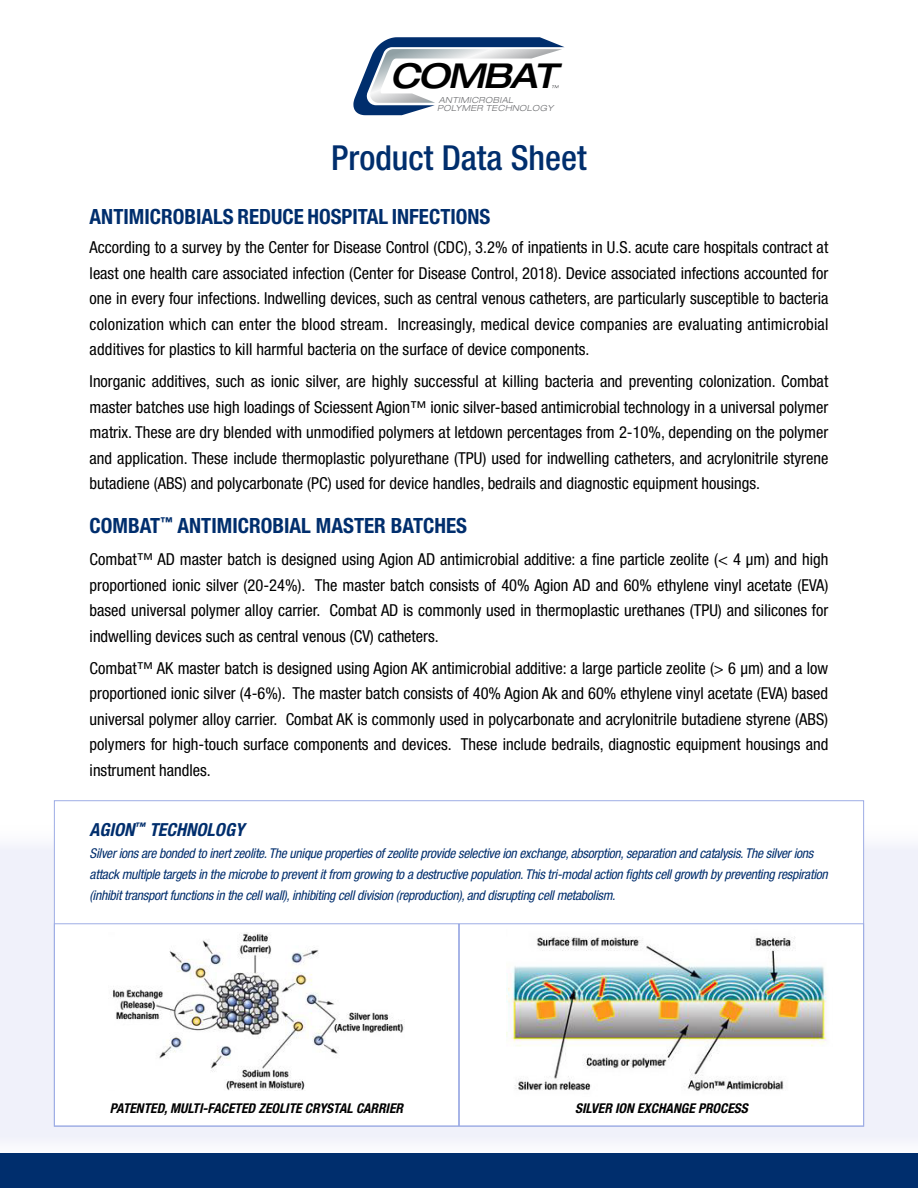
<style>
.page{position:relative;width:918px;height:1188px;background:#fff}
.page>*{position:absolute;margin:0;border:0;box-sizing:border-box;transform-origin:0 0}
.t1{font:500 condensed 34.5px "Helvetica Neue";color:#002e6d}
.t2{font:italic 500 expanded 34.35px "Helvetica Neue";letter-spacing:-.05em;color:#000}
.t3{font:700 condensed 21px "Helvetica Neue";color:#002e6d}
.t4{font:italic 700 condensed 18px "Helvetica Neue";color:#002e6d}
.t5{font:condensed 16.5px/25.5px "Helvetica Neue";color:#000;text-align:justify}
.t6{font:italic condensed 13.5px/21px "Helvetica Neue";letter-spacing:-.02em;color:#002e6d}
.t7{font:italic 700 condensed 13.5px "Helvetica Neue";color:#000}
.t8{font:italic 300 expanded 8.4px/8.7px "Helvetica Neue";letter-spacing:.05em;color:#6d6e71}
</style>
<div class="page">
<div style="left:0;top:824px;width:918px;height:340px;background:#f0f1fa"></div>
<div style="left:0;top:1154px;width:918px;height:34px;background:#002e6d"></div>
<svg style="left:353px;top:37px;width:212px;height:78px"></svg>
<div style="left:54px;top:800px;width:810px;height:326px;background:#fff;border:1px solid #9eade5"></div>
<img style="left:113px;top:933px;width:291px;height:158px">
<div style="left:54px;top:923px;width:405px;height:203px;border:1px solid #9eade5"></div>
<img style="left:506px;top:936px;width:321px;height:155px">
<div style="left:459px;top:923px;width:405px;height:203px;border:1px solid #9eade5"></div>
<p class="t2" style="left:390px;top:55px;width:168px">COMBAT</p>
<p class="t8" style="left:437px;top:95px;width:117px">ANTIMICROBIAL<br>POLYMER TECHNOLOGY</p>
<p class="t1" style="left:331px;top:137px;width:257px">Product Data Sheet</p>
<p class="t3" style="left:90px;top:204px;width:402px">ANTIMICROBIALS REDUCE HOSPITAL INFECTIONS</p>
<p class="t5" style="left:90px;top:234px;width:740px">According to a survey by the Center for Disease Control (CDC), 3.2% of inpatients in U.S. acute care hospitals contract at least one health care associated infection (Center for Disease Control, 2018). Device associated infections accounted for one in every four infections. Indwelling devices, such as central venous catheters, are particularly susceptible to bacteria colonization which can enter the blood stream. Increasingly, medical device companies are evaluating antimicrobial additives for plastics to kill harmful bacteria on the surface of device components.</p>
<p class="t5" style="left:90px;top:369px;width:740px">Inorganic additives, such as ionic silver, are highly successful at killing bacteria and preventing colonization. Combat master batches use high loadings of Sciessent Agion™ ionic silver-based antimicrobial technology in a universal polymer matrix. These are dry blended with unmodified polymers at letdown percentages from 2-10%, depending on the polymer and application. These include thermoplastic polyurethane (TPU) used for indwelling catheters, and acrylonitrile styrene butadiene (ABS) and polycarbonate (PC) used for device handles, bedrails and diagnostic equipment housings.</p>
<p class="t3" style="left:90px;top:513px;width:379px">COMBAT<sup>™</sup> ANTIMICROBIAL MASTER BATCHES</p>
<p class="t5" style="left:90px;top:546px;width:740px">Combat™ AD master batch is designed using Agion AD antimicrobial additive: a fine particle zeolite (&lt; 4 µm) and high proportioned ionic silver (20-24%). The master batch consists of 40% Agion AD and 60% ethylene vinyl acetate (EVA) based universal polymer alloy carrier. Combat AD is commonly used in thermoplastic urethanes (TPU) and silicones for indwelling devices such as central venous (CV) catheters.</p>
<p class="t5" style="left:90px;top:655px;width:740px">Combat™ AK master batch is designed using Agion AK antimicrobial additive: a large particle zeolite (&gt; 6 µm) and a low proportioned ionic silver (4-6%). The master batch consists of 40% Agion Ak and 60% ethylene vinyl acetate (EVA) based universal polymer alloy carrier. Combat AK is commonly used in polycarbonate and acrylonitrile butadiene styrene (ABS) polymers for high-touch surface components and devices. These include bedrails, diagnostic equipment housings and instrument handles.</p>
<p class="t4" style="left:90px;top:819px;width:156px">AGION<sup>™</sup> TECHNOLOGY</p>
<p class="t6" style="left:90px;top:842px;width:740px">Silver ions are bonded to inert zeolite. The unique properties of zeolite provide selective ion exchange, absorption, separation and catalysis. The silver ions attack multiple targets in the microbe to prevent it from growing to a destructive population. This tri-modal action fights cell growth by preventing respiration (inhibit transport functions in the cell wall), inhibiting cell division (reproduction), and disrupting cell metabolism.</p>
<p class="t7" style="left:110px;top:1100px;width:295px">PATENTED, MULTI-FACETED ZEOLITE CRYSTAL CARRIER</p>
<p class="t7" style="left:575px;top:1100px;width:174px">SILVER ION EXCHANGE PROCESS</p>
</div>
